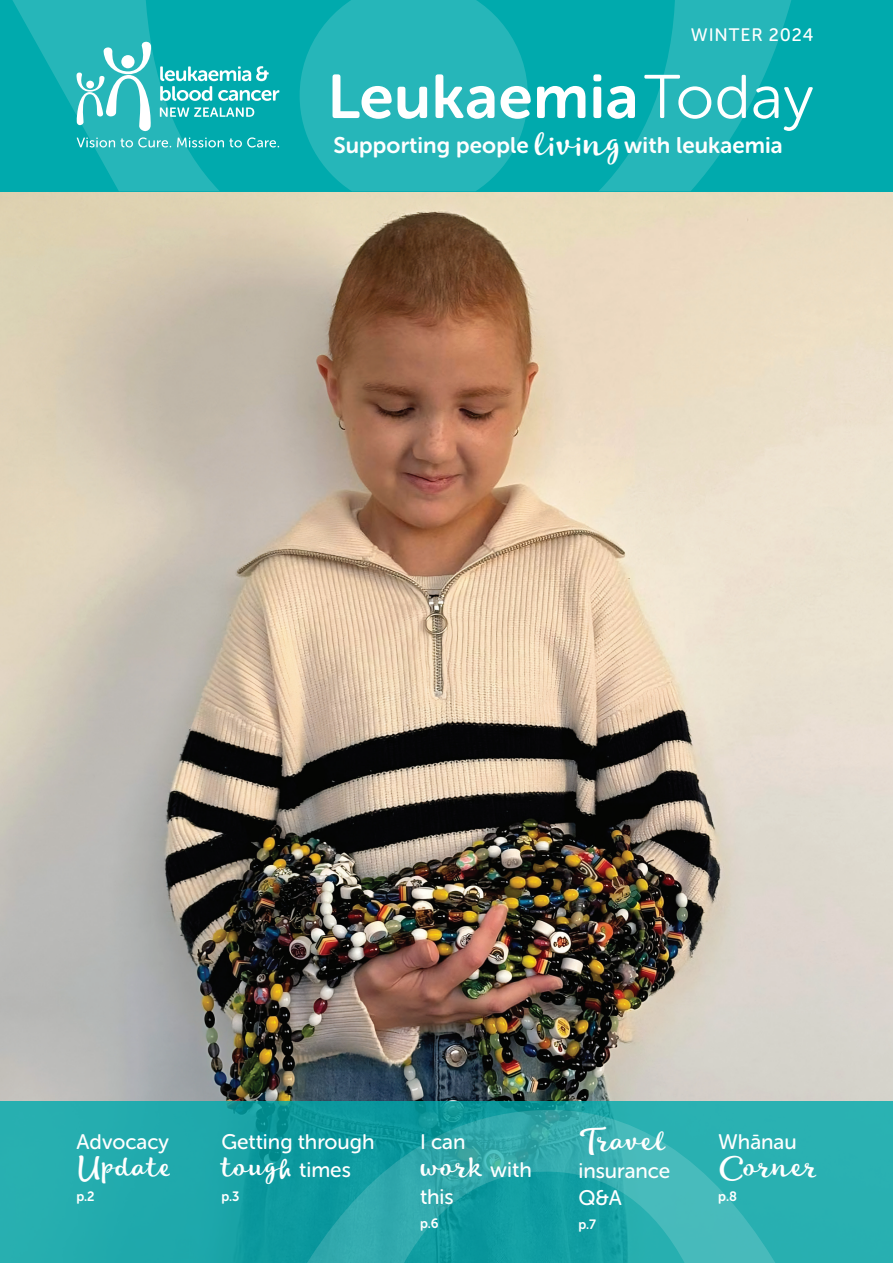
<style>
.page{position:relative;width:893px;height:1263px;background:#fff}
.page>*{position:absolute;margin:0;border:0;box-sizing:border-box;transform-origin:0 0}
.t1{font:61.5px "Museo Sans Rounded 700";letter-spacing:.01em;color:#fff}
.t2{font:28.5px "Lifehack";color:#fff}
.t3{font:22.5px "Museo Sans Rounded 700";letter-spacing:.005em;color:#fff}
.t4{font:21px/27px "Museo Sans Rounded 500";color:#fff}
.t5{font:18px "Museo Sans Rounded 500";letter-spacing:.05em;color:#fff}
.t6{font:13.5px "Museo Sans Rounded 700";color:#fff}
.s1{font-family:"Museo Sans Rounded 300"}
.s2{font-family:"Lifehack";font-size:34.5px}
.s3{font-family:"Museo Sans Rounded 500";font-size:21px}
</style>
<div class="page">
<img style="left:0;top:191px;width:893px;height:910px">
<svg style="left:0;top:1101px;width:893px;height:162px;background:#20a8ab"></svg>
<svg style="left:299px;top:1110px;width:484px;height:153px;background:#25a7aa"></svg>
<div style="left:0;top:0;width:893px;height:191px;background:#00aaad"></div>
<svg style="left:12px;top:0;width:779px;height:191px;fill:#26b6b9"></svg>
<svg style="left:76px;top:40px;width:75px;height:91px;background:#5ec8cb"></svg>
<svg style="left:160px;top:66px;width:119px;height:35px"></svg>
<svg style="left:160px;top:107px;width:94px;height:10px"></svg>
<svg style="left:77px;top:137px;width:94px;height:10px"></svg>
<svg style="left:177px;top:137px;width:102px;height:10px"></svg>
<p class="t5" style="left:691px;top:25px;width:124px">WINTER 2024</p>
<h1 class="t1" style="left:327px;top:63px;width:488px">Leukaemia<span class="s1">Today</span></h1>
<p class="t3" style="left:333px;top:132px;width:451px">Supporting people <span class="s2">living</span> with leukaemia</p>
<p class="t4" style="left:77px;top:1128px;width:94px">Advocacy</p>
<h2 class="t2" style="left:77px;top:1146px;width:97px">Update</h2>
<p class="t6" style="left:77px;top:1189px;width:20px">p.2</p>
<p class="t4" style="left:221px;top:1128px;width:155px">Getting through</p>
<h2 class="t2" style="left:221px;top:1146px;width:131px">tough <span class="s3">times</span></h2>
<p class="t6" style="left:221px;top:1189px;width:20px">p.3</p>
<p class="t4" style="left:420px;top:1128px;width:47px">I can</p>
<h2 class="t2" style="left:420px;top:1146px;width:113px">work <span class="s3">with</span></h2>
<p class="t4" style="left:420px;top:1183px;width:35px">this</p>
<p class="t6" style="left:420px;top:1216px;width:20px">p.6</p>
<h2 class="t2" style="left:578px;top:1120px;width:91px">Travel</h2>
<p class="t4" style="left:578px;top:1157px;width:94px">insurance<br>Q&amp;A</p>
<p class="t6" style="left:578px;top:1216px;width:19px">p.7</p>
<p class="t4" style="left:718px;top:1128px;width:80px">Whānau</p>
<h2 class="t2" style="left:718px;top:1146px;width:102px">Corner</h2>
<p class="t6" style="left:718px;top:1189px;width:20px">p.8</p>
</div>
